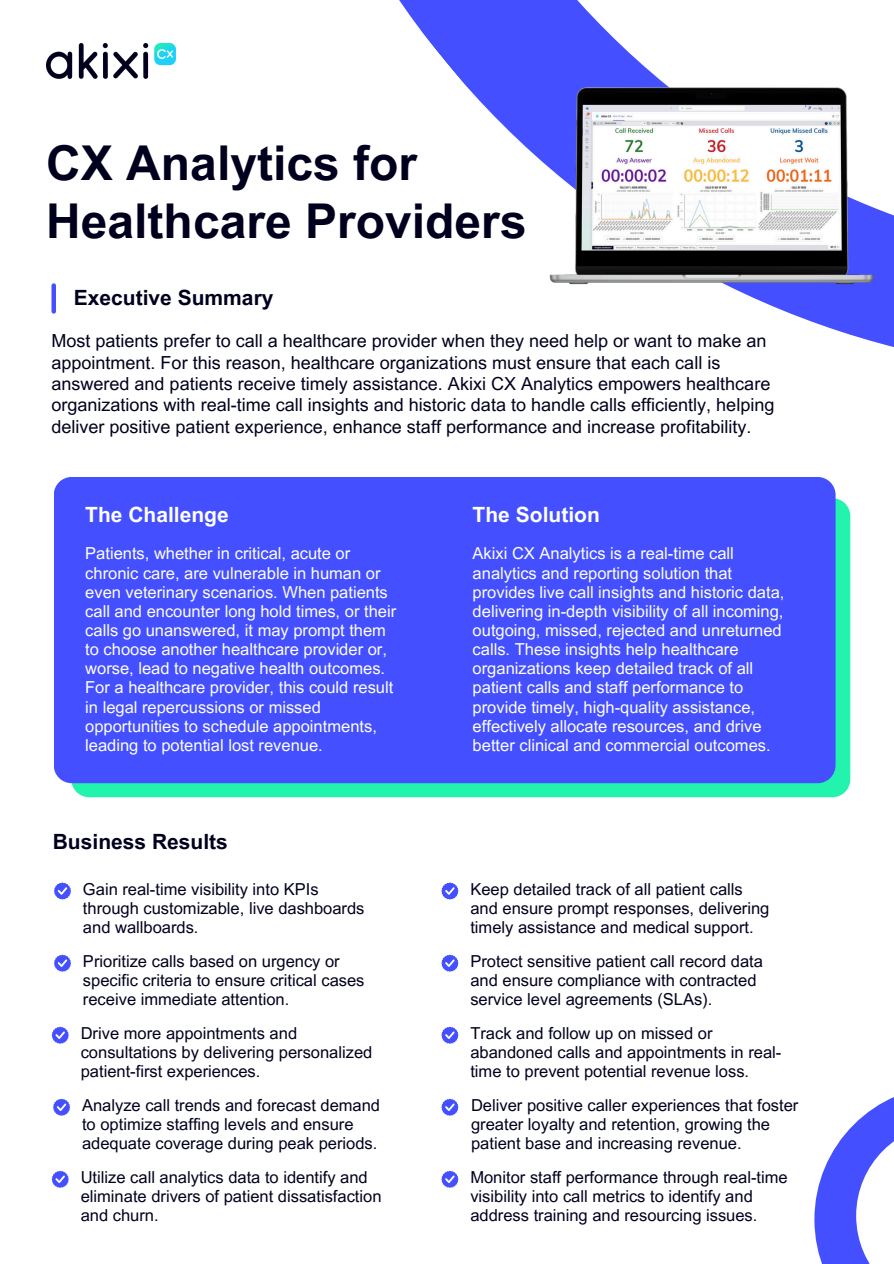
<style>
.page{position:relative;width:894px;height:1264px;background:#fff}
.page>*{position:absolute;margin:0;border:0;box-sizing:border-box;transform-origin:0 0}
.t1{font:700 48px/57.3px "Arial MT Pro";color:#00001e}
.t2{font:700 21px "Arial MT Pro";color:#00001e}
.t3{font:700 21px "Arial MT Pro";color:#fff}
.t4{font:18px/21.3px "Arial MT Pro";color:#00001e}
.t5{font:16.5px/19.2px "Arial MT Pro";color:#00001e}
.t6{font:16.5px/19.2px "Arial MT Pro";color:#fff}
</style>
<div class="page">
<svg style="left:399px;top:0;width:494px;height:347px"></svg>
<div style="left:51px;top:285px;width:5px;height:26px;background:#4450ff"></div>
<img style="left:529px;top:56px;width:364px;height:260px">
<svg style="left:814px;top:1097px;width:79px;height:166px;fill:#4450ff"></svg>
<svg style="left:855px;top:1123px;width:38px;height:140px"></svg>
<svg style="left:71px;top:498px;width:779px;height:299px;background:#26edb1"></svg>
<div style="left:54px;top:477px;width:781px;height:306px;background:#4450ff"></div>
<svg style="left:54px;top:882px;width:17px;height:17px"></svg>
<svg style="left:441px;top:882px;width:17px;height:17px"></svg>
<svg style="left:54px;top:954px;width:17px;height:17px"></svg>
<svg style="left:441px;top:954px;width:17px;height:17px"></svg>
<svg style="left:441px;top:1026px;width:17px;height:17px"></svg>
<svg style="left:52px;top:1026px;width:17px;height:17px"></svg>
<svg style="left:53px;top:1098px;width:17px;height:17px"></svg>
<svg style="left:441px;top:1098px;width:17px;height:17px"></svg>
<svg style="left:441px;top:1170px;width:17px;height:17px"></svg>
<svg style="left:52px;top:1170px;width:17px;height:17px"></svg>
<img style="left:46px;top:44px;width:130px;height:35px">
<h1 class="t1" style="left:46px;top:141px;width:482px">CX Analytics for<br>Healthcare Providers</h1>
<p class="t2" style="left:74px;top:290px;width:201px">Executive Summary</p>
<h2 class="t4" style="left:51px;top:332px;width:724px">Most patients prefer to call a healthcare provider when they need help or want to make an appointment. For this reason, healthcare organizations must ensure that each call is answered and patients receive timely assistance. Akixi CX Analytics empowers healthcare organizations with real-time call insights and historic data to handle calls efficiently, helping deliver positive patient experience, enhance staff performance and increase profitability.</h2>
<p class="t3" style="left:85px;top:507px;width:145px">The Challenge</p>
<h2 class="t6" style="left:85px;top:546px;width:312px">Patients, whether in critical, acute or chronic care, are vulnerable in human or even veterinary scenarios. When patients call and encounter long hold times, or their calls go unanswered, it may prompt them to choose another healthcare provider or, worse, lead to negative health outcomes.<br>For a healthcare provider, this could result in legal repercussions or missed opportunities to schedule appointments, leading to potential lost revenue.</h2>
<p class="t3" style="left:472px;top:507px;width:129px">The Solution</p>
<h2 class="t6" style="left:472px;top:546px;width:313px">Akixi CX Analytics is a real-time call analytics and reporting solution that provides live call insights and historic data, delivering in-depth visibility of all incoming, outgoing, missed, rejected and unreturned calls. These insights help healthcare organizations keep detailed track of all patient calls and staff performance to provide timely, high-quality assistance, effectively allocate resources, and drive better clinical and commercial outcomes.</h2>
<h2 class="t2" style="left:53px;top:834px;width:176px">Business Results</h2>
<p class="t5" style="left:83px;top:881px;width:283px">Gain real-time visibility into KPIs through customizable, live dashboards and wallboards.</p>
<p class="t5" style="left:470px;top:881px;width:300px">Keep detailed track of all patient calls and ensure prompt responses, delivering timely assistance and medical support.</p>
<p class="t5" style="left:83px;top:953px;width:283px">Prioritize calls based on urgency or specific criteria to ensure critical cases receive immediate attention.</p>
<p class="t5" style="left:470px;top:953px;width:294px">Protect sensitive patient call record data and ensure compliance with contracted service level agreements (SLAs).</p>
<p class="t5" style="left:470px;top:1025px;width:312px">Track and follow up on missed or abandoned calls and appointments in real&shy;time to prevent potential revenue loss.</p>
<p class="t5" style="left:81px;top:1025px;width:293px">Drive more appointments and consultations by delivering personalized patient-first experiences.</p>
<p class="t5" style="left:82px;top:1097px;width:299px">Analyze call trends and forecast demand to optimize staffing levels and ensure adequate coverage during peak periods.</p>
<p class="t5" style="left:81px;top:1169px;width:302px">Utilize call analytics data to identify and eliminate drivers of patient dissatisfaction and churn.</p>
<p class="t5" style="left:470px;top:1169px;width:319px">Monitor staff performance through real-time visibility into call metrics to identify and address training and resourcing issues.</p>
<p class="t5" style="left:471px;top:1097px;width:329px">Deliver positive caller experiences that foster greater loyalty and retention, growing the patient base and increasing revenue.</p>
</div>
